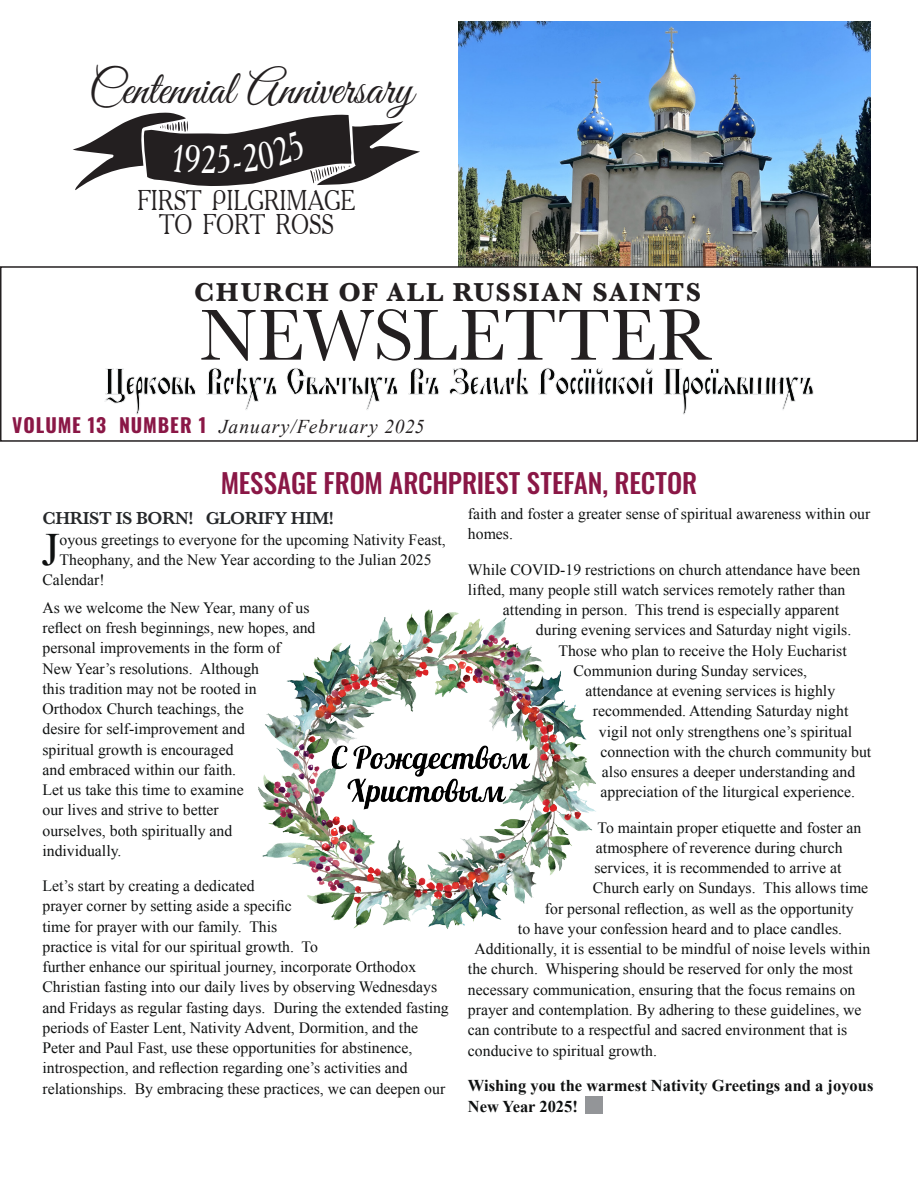
<style>
.page{position:relative;width:918px;height:1188px;background:#fff}
.page>*{position:absolute;margin:0;border:0;box-sizing:border-box;transform-origin:0 0}
.Title_4{font:75px "Baskerville";letter-spacing:.005em;color:#231f20}
.t1{font:47.85px "Great Vibes";color:#231f20}
.t2{font:46.35px "Times New Roman";color:#0f1111}
.t3{font:39px "Academy Old Narrow";color:#fff}
.t4{font:28.5px/23.7px "Academy Old Narrow";color:#231f20;text-align:center}
.articalTItle{font:500 27px "Oswald";letter-spacing:-.005em;color:#8a1746}
.Title_4-2{font:700 27px "Baskerville";letter-spacing:.065em;color:#231f20}
.Title_4-3{font:italic 19.5px "Times New Roman";letter-spacing:.05em;color:#231f20}
.t5{font:600 18px "Baskerville";letter-spacing:-.02em;color:#26282a}
.t6{font:700 16.5px/21px "Times New Roman";color:#0f1111}
.t7{font:15.75px/20.2px "Times New Roman";color:#0f1111}
.s1{font-family:"Oswald";font-weight:700;font-style:normal;color:#8a1746}
</style>
<div class="page">
<img style="left:459px;top:22px;width:412px;height:244px">
<div style="left:0;top:266px;width:918px;height:176px;border:2px solid #231f20"></div>
<svg style="left:105px;top:368px;width:709px;height:47px"></svg>
<img style="left:258px;top:609px;width:338px;height:320px">
<div style="left:585px;top:1096px;width:17px;height:17px;background:#939598"></div>
<svg style="left:73px;top:112px;width:347px;height:78px"></svg>
<p class="t1" style="left:89px;top:62px;width:326px">Centennial Anniversary</p>
<p class="t3" style="left:201px;top:135px;width:17px">2</p>
<p class="t4" style="left:137px;top:188px;width:220px">FIRST PILGRIMAGE<br>TO FORT ROSS</p>
<p class="Title_4-2" style="left:194px;top:274px;width:508px">CHURCH OF ALL RUSSIAN SAINTS</p>
<p class="Title_4" style="left:200px;top:288px;width:514px">NEWSLETTER</p>
<p class="Title_4-3" style="left:12px;top:413px;width:414px"><span class="s1">VOLUME 13 NUMBER 1</span> January/February 2025</p>
<p class="articalTItle" style="left:221px;top:469px;width:478px">MESSAGE FROM ARCHPRIEST STEFAN, RECTOR</p>
<p class="t5" style="left:42px;top:506px;width:293px">CHRIST IS BORN! GLORIFY HIM!</p>
<p class="t2" style="left:42px;top:518px;width:20px">J</p>
<p class="t7" style="left:60px;top:529px;width:388px">oyous greetings to everyone for the upcoming Nativity Feast,</p>
<p class="t7" style="left:60px;top:549px;width:374px">Theophany, and the New Year according to the Julian 2025</p>
<p class="t7" style="left:42px;top:569px;width:64px">Calendar!</p>
<p class="t7" style="left:42px;top:597px;width:274px">As we welcome the New Year, many of us reflect on fresh beginnings, new hopes, and personal improvements in the form of<br>New Year’s resolutions. Although<br>this tradition may not be rooted in<br>Orthodox Church teachings, the<br>desire for self-improvement and<br>spiritual growth is encouraged<br>and embraced within our faith.<br>Let us take this time to examine<br>our lives and strive to better<br>ourselves, both spiritually and<br>individually.</p>
<p class="t7" style="left:42px;top:875px;width:408px">Let’s start by creating a dedicated<br>prayer corner by setting aside a specific<br>time for prayer with our family. This<br>practice is vital for our spiritual growth. To<br>further enhance our spiritual journey, incorporate Orthodox Christian fasting into our daily lives by observing Wednesdays and Fridays as regular fasting days. During the extended fasting periods of Easter Lent, Nativity Advent, Dormition, and the Peter and Paul Fast, use these opportunities for abstinence, introspection, and reflection regarding one’s activities and relationships. By embracing these practices, we can deepen our</p>
<p class="t7" style="left:468px;top:504px;width:404px">faith and foster a greater sense of spiritual awareness within our homes.</p>
<p class="t7" style="left:468px;top:559px;width:394px">While COVID-19 restrictions on church attendance have been</p>
<p class="t7" style="left:468px;top:579px;width:379px">lifted, many people still watch services remotely rather than</p>
<p class="t7" style="left:503px;top:600px;width:338px">attending in person. This trend is especially apparent</p>
<p class="t7" style="left:536px;top:620px;width:317px">during evening services and Saturday night vigils.</p>
<p class="t7" style="left:558px;top:640px;width:290px">Those who plan to receive the Holy Eucharist</p>
<p class="t7" style="left:573px;top:660px;width:235px">Communion during Sunday services,</p>
<p class="t7" style="left:585px;top:681px;width:251px">attendance at evening services is highly</p>
<p class="t7" style="left:593px;top:701px;width:257px">recommended. Attending Saturday night</p>
<p class="t7" style="left:599px;top:721px;width:255px">vigil not only strengthens one’s spiritual</p>
<p class="t7" style="left:600px;top:741px;width:272px">connection with the church community but</p>
<p class="t7" style="left:602px;top:762px;width:255px">also ensures a deeper understanding and</p>
<p class="t7" style="left:600px;top:782px;width:256px">appreciation of the liturgical experience.</p>
<p class="t7" style="left:597px;top:817px;width:265px">To maintain proper etiquette and foster an</p>
<p class="t7" style="left:596px;top:837px;width:248px">atmosphere of reverence during church</p>
<p class="t7" style="left:594px;top:858px;width:249px">services, it is recommended to arrive at</p>
<p class="t7" style="left:593px;top:878px;width:277px">Church early on Sundays. This allows time</p>
<p class="t7" style="left:545px;top:898px;width:310px">for personal reflection, as well as the opportunity</p>
<p class="t7" style="left:518px;top:918px;width:326px">to have your confession heard and to place candles.</p>
<p class="t7" style="left:474px;top:939px;width:397px">Additionally, it is essential to be mindful of noise levels within</p>
<p class="t7" style="left:468px;top:959px;width:387px">the church. Whispering should be reserved for only the most</p>
<p class="t7" style="left:468px;top:979px;width:389px">necessary communication, ensuring that the focus remains on</p>
<p class="t7" style="left:468px;top:999px;width:395px">prayer and contemplation. By adhering to these guidelines, we</p>
<p class="t7" style="left:468px;top:1020px;width:381px">can contribute to a respectful and sacred environment that is</p>
<p class="t7" style="left:468px;top:1041px;width:190px">conducive to spiritual growth.</p>
<p class="t6" style="left:468px;top:1074px;width:407px">Wishing you the warmest Nativity Greetings and a joyous<br>New Year 2025!</p>
</div>
